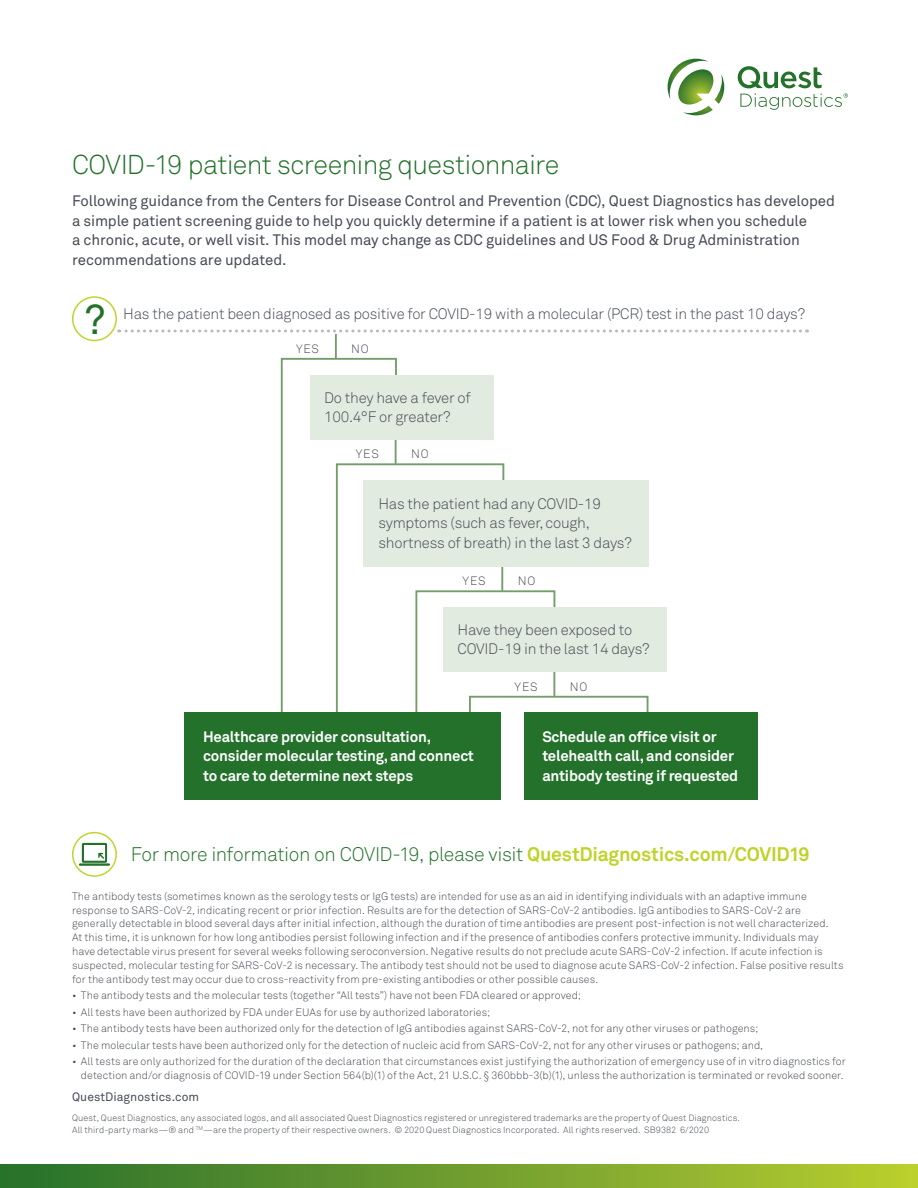
<style>
.page{position:relative;width:918px;height:1188px;background:#fff}
.page>*{position:absolute;margin:0;border:0;box-sizing:border-box;transform-origin:0 0}
.t1{font:41.1px "Akkurat Pro";color:#23712a}
.Page_Title{font:300 27px "Akkurat Pro";letter-spacing:-.025em;color:#23712a}
.Body_Copy_Large{font:300 19.5px "Akkurat Pro";letter-spacing:-.02em;color:#23712a}
.Body_Copy_Large-2{font:15px/19.5px "Akkurat Pro";letter-spacing:-.01em;color:#464b54}
.t2{font:300 15px/19.5px "Akkurat Pro";letter-spacing:-.015em;color:#464b54}
.t3{font:700 15px/19.5px "Akkurat Pro";letter-spacing:-.015em;color:#fff}
.t4{font:12.15px "Akkurat Pro";letter-spacing:.005em;color:#464b54}
.Body_Copy{font:300 12px "Akkurat Pro";letter-spacing:.07em;color:#464b54}
.t5{font:300 10.65px/13.8px "Akkurat Pro";letter-spacing:.005em;color:#464b54}
.t6{font:300 9px/12px "Akkurat Pro";letter-spacing:.01em;color:#464b54}
.s1{font-weight:700;color:#c0d32b}
</style>
<div class="page">
<svg style="left:398px;top:463px;width:107px;height:126px"></svg>
<hr style="left:501px;top:553px;width:2px;height:38px;background:#749d6a">
<svg style="left:415px;top:589px;width:234px;height:194px"></svg>
<hr style="left:553px;top:658px;width:2px;height:38px;background:#749d6a">
<svg style="left:280px;top:357px;width:118px;height:355px"></svg>
<hr style="left:335px;top:334px;width:2px;height:24px;background:#749d6a">
<div style="left:310px;top:375px;width:184px;height:64px;background:#e2ebdf"></div>
<div style="left:443px;top:607px;width:224px;height:65px;background:#e2ebdf"></div>
<div style="left:363px;top:480px;width:285px;height:86px;background:#e2ebdf"></div>
<div style="left:524px;top:712px;width:233px;height:88px;background:#23712a"></div>
<div style="left:184px;top:712px;width:316px;height:88px;background:#23712a"></div>
<svg style="left:119px;top:329px;width:682px;height:3px"></svg>
<div style="left:72px;top:296px;width:45px;height:45px;border:1px solid #c0d32b;border-radius:50%"></div>
<svg style="left:668px;top:59px;width:56px;height:56px"></svg>
<svg style="left:738px;top:66px;width:110px;height:44px"></svg>
<div style="left:0;top:1164px;width:918px;height:24px;background:linear-gradient(to right,#266f2d,#b9cd30)"></div>
<svg style="left:73px;top:833px;width:43px;height:43px"></svg>
<div style="left:72px;top:832px;width:45px;height:45px;border:1px solid #c0d32b;border-radius:50%"></div>
<hr style="left:79px;top:863px;width:31px;height:3px;background:#23712a">
<svg style="left:82px;top:843px;width:25px;height:20px"></svg>
<p class="Page_Title" style="left:72px;top:148px;width:489px">COVID-19 patient screening questionnaire</p>
<p class="Body_Copy_Large-2" style="left:72px;top:191px;width:765px">Following guidance from the Centers for Disease Control and Prevention (CDC), Quest Diagnostics has developed a simple patient screening guide to help you quickly determine if a patient is at lower risk when you schedule<br>a chronic, acute, or well visit. This model may change as CDC guidelines and US Food &amp; Drug Administration recommendations are updated.</p>
<p class="t2" style="left:123px;top:304px;width:683px">Has the patient been diagnosed as positive for COVID-19 with a molecular (PCR) test in the past 10 days?</p>
<p class="t1" style="left:84px;top:295px;width:22px">?</p>
<p class="Body_Copy" style="left:296px;top:341px;width:25px">YES</p>
<p class="Body_Copy" style="left:351px;top:341px;width:19px">NO</p>
<p class="t2" style="left:324px;top:388px;width:148px">Do they have a fever of<br>100.4°F or greater?</p>
<p class="Body_Copy" style="left:356px;top:447px;width:25px">YES</p>
<p class="Body_Copy" style="left:411px;top:447px;width:19px">NO</p>
<p class="t2" style="left:378px;top:494px;width:255px">Has the patient had any COVID-19 symptoms (such as fever, cough, shortness of breath) in the last 3 days?</p>
<p class="Body_Copy" style="left:462px;top:574px;width:25px">YES</p>
<p class="Body_Copy" style="left:518px;top:574px;width:19px">NO</p>
<p class="t2" style="left:458px;top:620px;width:193px">Have they been exposed to<br>COVID-19 in the last 14 days?</p>
<p class="t3" style="left:203px;top:727px;width:272px">Healthcare provider consultation, consider molecular testing, and connect to care to determine next steps</p>
<p class="Body_Copy" style="left:515px;top:679px;width:25px">YES</p>
<p class="Body_Copy" style="left:570px;top:679px;width:19px">NO</p>
<p class="t3" style="left:542px;top:727px;width:197px">Schedule an office visit or telehealth call, and consider antibody testing if requested</p>
<p class="Body_Copy_Large" style="left:131px;top:843px;width:681px">For more information on COVID-19, please visit <span class="s1">QuestDiagnostics.com/COVID19</span></p>
<p class="t5" style="left:72px;top:889px;width:773px">The antibody tests (sometimes known as the serology tests or IgG tests) are intended for use as an aid in identifying individuals with an adaptive immune response to SARS-CoV-2, indicating recent or prior infection. Results are for the detection of SARS-CoV-2 antibodies. IgG antibodies to SARS-CoV-2 are generally detectable in blood several days after initial infection, although the duration of time antibodies are present post-infection is not well characterized.<br>At this time, it is unknown for how long antibodies persist following infection and if the presence of antibodies confers protective immunity. Individuals may have detectable virus present for several weeks following seroconversion. Negative results do not preclude acute SARS-CoV-2 infection. If acute infection is suspected, molecular testing for SARS-CoV-2 is necessary. The antibody test should not be used to diagnose acute SARS-CoV-2 infection. False positive results for the antibody test may occur due to cross-reactivity from pre-existing antibodies or other possible causes.</p>
<p class="t5" style="left:72px;top:989px;width:510px">• The antibody tests and the molecular tests (together “All tests”) have not been FDA cleared or approved;</p>
<p class="t5" style="left:72px;top:1005px;width:420px">• All tests have been authorized by FDA under EUAs for use by authorized laboratories;</p>
<p class="t5" style="left:72px;top:1022px;width:688px">• The antibody tests have been authorized only for the detection of IgG antibodies against SARS-CoV-2, not for any other viruses or pathogens;</p>
<p class="t5" style="left:72px;top:1038px;width:693px">• The molecular tests have been authorized only for the detection of nucleic acid from SARS-CoV-2, not for any other viruses or pathogens; and,</p>
<p class="t5" style="left:72px;top:1055px;width:775px;text-align:right">• All tests are only authorized for the duration of the declaration that circumstances exist justifying the authorization of emergency use of in vitro diagnostics for detection and/or diagnosis of COVID-19 under Section 564(b)(1) of the Act, 21 U.S.C. § 360bbb-3(b)(1), unless the authorization is terminated or revoked sooner.</p>
<p class="t4" style="left:72px;top:1089px;width:129px">QuestDiagnostics.com</p>
<p class="t6" style="left:72px;top:1112px;width:669px">Quest, Quest Diagnostics, any associated logos, and all associated Quest Diagnostics registered or unregistered trademarks are the property of Quest Diagnostics.<br>All third-party marks—® and <sup>TM</sup>—are the property of their respective owners. © 2020 Quest Diagnostics Incorporated. All rights reserved. SB9382 6/2020</p>
</div>
